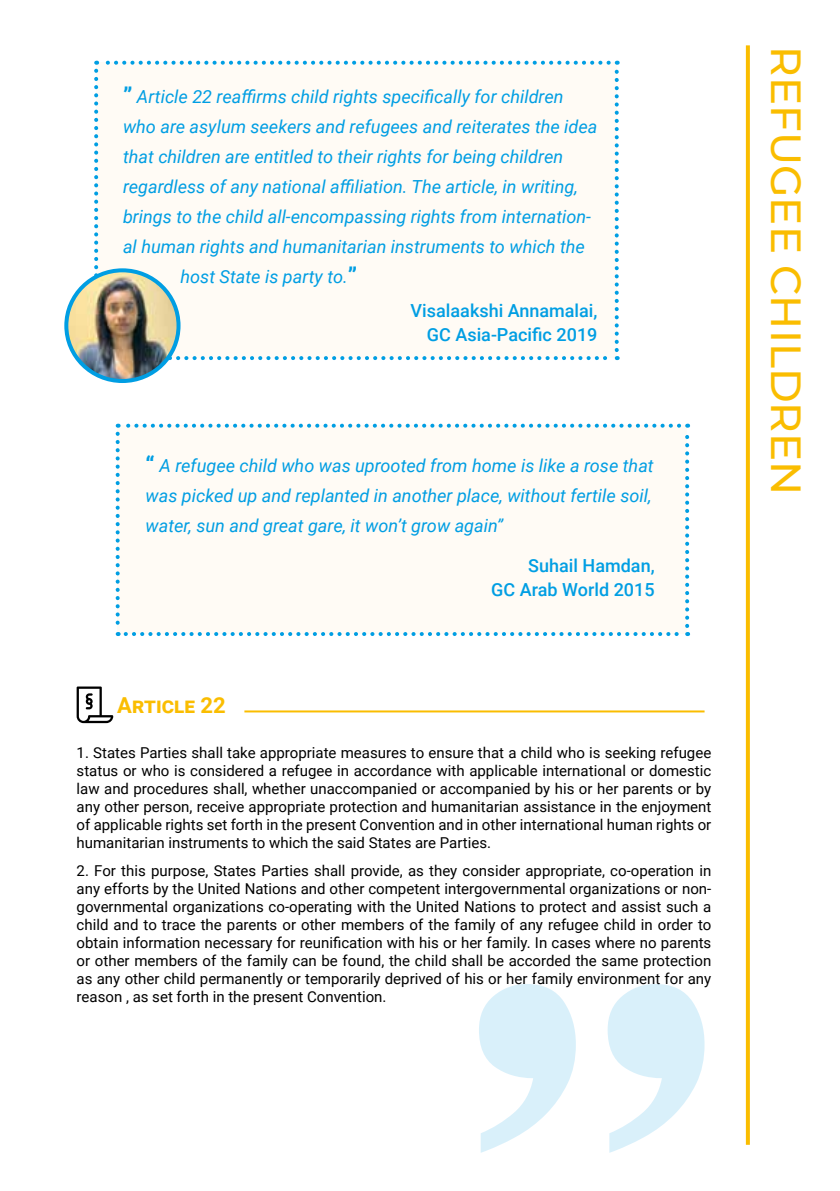
<style>
.page{position:relative;width:840px;height:1191px;background:#fff}
.page>*{position:absolute;margin:0;border:0;box-sizing:border-box;transform-origin:0 0}
.t1{font:500 42px "Montserrat";color:#fabd00}
.t2{font:700 22px "Roboto";color:#fabd00}
.t3{font:italic 18px/30px "Roboto";color:#009ee3;text-align:justify}
.t4{font:500 18px/24px "Roboto";color:#009ee3;text-align:right}
.t5{font:15px/18px "Roboto";color:#000;text-align:justify}
.s1{font-weight:900;font-style:normal;font-size:22px}
</style>
<div class="page">
<div style="left:96px;top:63px;width:520px;height:295px;background:#fffbf5"></div>
<svg style="left:94px;top:71px;width:4px;height:199px"></svg>
<svg style="left:178px;top:356px;width:439px;height:4px"></svg>
<svg style="left:614px;top:61px;width:4px;height:289px"></svg>
<svg style="left:96px;top:61px;width:512px;height:4px"></svg>
<img style="left:66px;top:270px;width:112px;height:111px">
<div style="left:64px;top:268px;width:116px;height:115px;border:4px solid #009ee3;border-radius:50%"></div>
<svg style="left:479px;top:984px;width:225px;height:168px"></svg>
<svg style="left:77px;top:686px;width:36px;height:37px"></svg>
<svg style="left:745px;top:45px;width:4px;height:1099px;background:#fbcb38"></svg>
<div style="left:118px;top:426px;width:568px;height:208px;background:#fffbf5"></div>
<svg style="left:116px;top:434px;width:4px;height:202px"></svg>
<svg style="left:126px;top:632px;width:561px;height:4px"></svg>
<svg style="left:685px;top:424px;width:3px;height:202px"></svg>
<svg style="left:118px;top:424px;width:560px;height:4px"></svg>
<hr style="left:244px;top:710px;width:460px;height:2px;background:#fabd00">
<p class="t3" style="left:123px;top:81px;width:442px"><span class="s1">”</span> Article 22 reaffirms child rights specifically for children</p>
<p class="t3" style="left:123px;top:111px;width:475px">who are asylum seekers and refugees and reiterates the idea</p>
<p class="t3" style="left:123px;top:141px;width:441px">that children are entitled to their rights for being children</p>
<p class="t3" style="left:123px;top:171px;width:456px">regardless of any national affiliation. The article, in writing,</p>
<p class="t3" style="left:123px;top:201px;width:469px">brings to the child all-encompassing rights from internation-</p>
<p class="t3" style="left:123px;top:231px;width:463px">al human rights and humanitarian instruments to which the</p>
<p class="t3" style="left:180px;top:261px;width:178px">host State is party to.<span class="s1">”</span></p>
<p class="t4" style="left:410px;top:298px;width:188px">Visalaakshi Annamalai,<br>GC Asia-Pacific 2019</p>
<p class="t3" style="left:145px;top:450px;width:509px"><span class="s1">“</span> A refugee child who was uprooted from home is like a rose that was picked up and replanted in another place, without fertile soil, water, sun and great gare, it won’t grow again”</p>
<p class="t4" style="left:491px;top:553px;width:165px">Suhail Hamdan,<br>GC Arab World 2015</p>
<h2 class="t2" style="left:117px;top:690px;width:110px">Article 22</h2>
<p class="t5" style="left:77px;top:742px;width:636px">1. States Parties shall take appropriate measures to ensure that a child who is seeking refugee status or who is considered a refugee in accordance with applicable international or domestic law and procedures shall, whether unaccompanied or accompanied by his or her parents or by any other person, receive appropriate protection and humanitarian assistance in the enjoyment of applicable rights set forth in the present Convention and in other international human rights or humanitarian instruments to which the said States are Parties.</p>
<p class="t5" style="left:77px;top:860px;width:636px">2. For this purpose, States Parties shall provide, as they consider appropriate, co-operation in any efforts by the United Nations and other competent intergovernmental organizations or non&shy;governmental organizations co-operating with the United Nations to protect and assist such a child and to trace the parents or other members of the family of any refugee child in order to obtain information necessary for reunification with his or her family. In cases where no parents or other members of the family can be found, the child shall be accorded the same protection as any other child permanently or temporarily deprived of his or her family environment for any reason , as set forth in the present Convention.</p>
<h1 class="t1" style="left:815px;top:46px;width:441px;rotate:90deg">Refugee children</h1>
</div>
